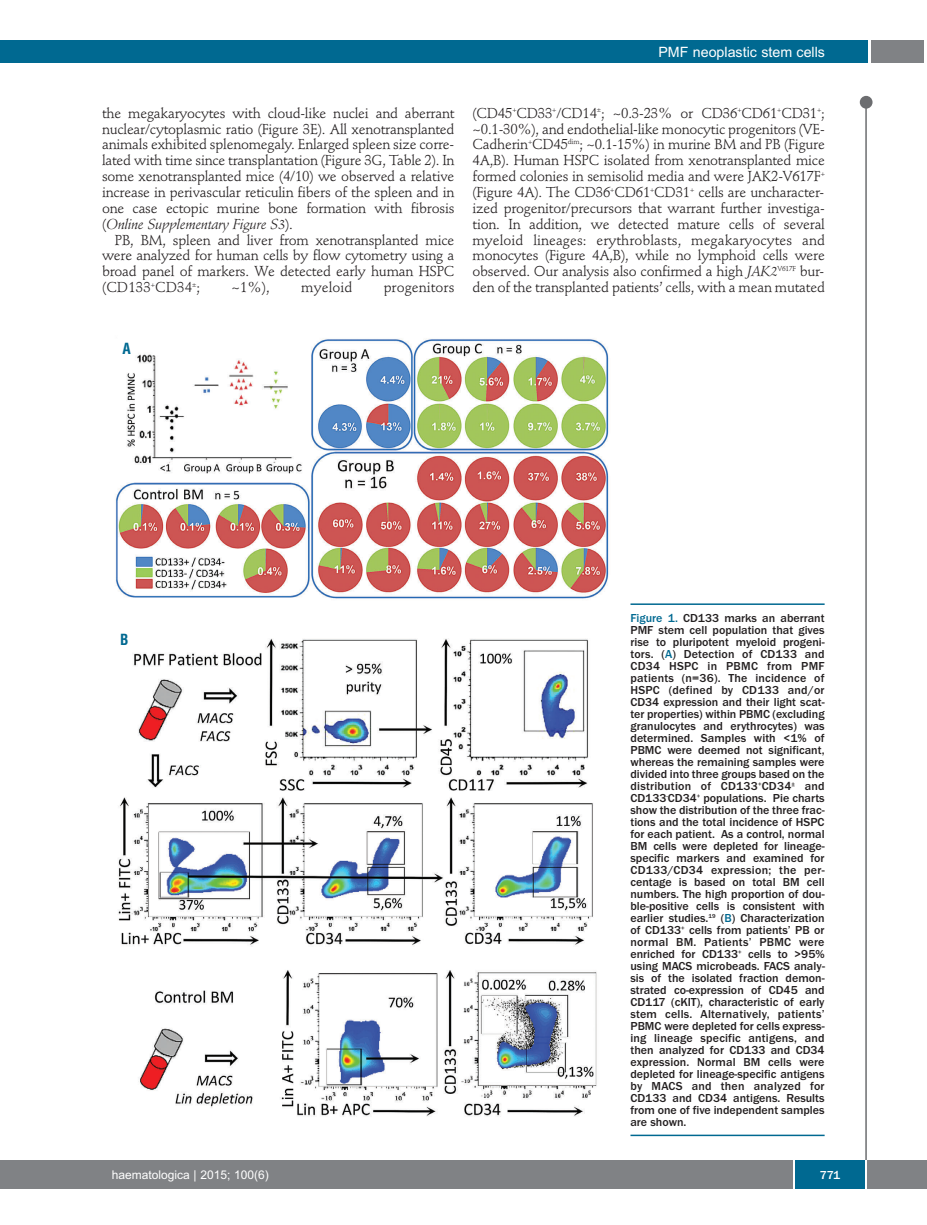
<style>
.page{position:relative;width:927px;height:1225px;background:#fff}
.page>*{position:absolute;margin:0;border:0;box-sizing:border-box;transform-origin:0 0}
.t1{font:700 condensed 15px "Helvetica";color:#006991}
.t2{font:14.25px/15.9px "Stempel Schneidler";letter-spacing:-.015em;color:#231f20;text-align:justify}
.t3{font:14.25px "Arial";color:#fff}
.t4{font:14.25px "Stempel Schneidler";letter-spacing:.005em;color:#231f20}
.t5{font:500 12px/12px "Franklin Gothic";color:#231f20;text-align:justify}
.t6{font:12px "Arial";color:#fff}
.t7{font:500 12px "Franklin Gothic";color:#fff}
.s1{font-style:italic}
.s2{color:#006991}
</style>
<div class="page">
<div style="left:860px;top:96px;width:12px;height:13px;background:#6c6d70;border-radius:50%"></div>
<hr style="left:865px;top:98px;width:2px;height:1062px;background:#6c6d70">
<div style="left:871px;top:40px;width:52px;height:22px;background:#808285"></div>
<div style="left:18px;top:40px;width:849px;height:22px;background:#006991"></div>
<div style="left:17px;top:1160px;width:910px;height:28px;background:#808285"></div>
<div style="left:795px;top:1160px;width:70px;height:28px;background:#006991"></div>
<hr style="left:793px;top:1160px;width:2px;height:28px;background:#fff">
<hr style="left:865px;top:1160px;width:2px;height:28px;background:#fff">
<div style="left:0;top:40px;width:19px;height:22px;background:#006991"></div>
<div style="left:0;top:1160px;width:18px;height:28px;background:#808285"></div>
<img style="left:115px;top:338px;width:494px;height:779px">
<hr style="left:630px;top:603px;width:195px;height:2px;background:#006991">
<hr style="left:630px;top:1134px;width:195px;height:2px;background:#006991">
<p class="t3" style="left:658px;top:44px;width:168px">PMF neoplastic stem cells</p>
<p class="t2" style="left:102px;top:106px;width:354px">the megakaryocytes with cloud-like nuclei and aberrant nuclear/cytoplasmic ratio (Figure 3E). All xenotransplanted animals exhibited splenomegaly. Enlarged spleen size corre&shy;lated with time since transplantation (Figure 3G, Table 2). In some xenotransplanted mice (4/10) we observed a relative increase in perivascular reticulin fibers of the spleen and in one case ectopic murine bone formation with fibrosis (<span class="s1">Online Supplementary Figure S3</span>).</p>
<p class="t2" style="left:102px;top:233px;width:354px;text-indent:13px">PB, BM, spleen and liver from xenotransplanted mice were analyzed for human cells by flow cytometry using a broad panel of markers. We detected early human HSPC (CD133<sup>+</sup>CD34<sup>±</sup>;</p>
<p class="t2" style="left:232px;top:280px;width:40px">~1%),</p>
<p class="t4" style="left:301px;top:281px;width:53px">myeloid</p>
<p class="t4" style="left:384px;top:281px;width:72px">progenitors</p>
<p class="t2" style="left:472px;top:106px;width:354px">(CD45<sup>+</sup>CD33<sup>+</sup>/CD14<sup>±</sup>; ~0.3-23% or CD36<sup>+</sup>CD61<sup>+</sup>CD31<sup>+</sup>; ~0.1-30%), and endothelial-like monocytic progenitors (VE-Cadherin<sup>+</sup>CD45<sup>dim</sup>; ~0.1-15%) in murine BM and PB (Figure 4A,B). Human HSPC isolated from xenotransplanted mice formed colonies in semisolid media and were JAK2-V617F<sup>+ </sup>(Figure 4A). The CD36<sup>+</sup>CD61<sup>+</sup>CD31<sup>+</sup> cells are uncharacter&shy;ized progenitor/precursors that warrant further investiga&shy;tion. In addition, we detected mature cells of several myeloid lineages: erythroblasts, megakaryocytes and monocytes (Figure 4A,B), while no lymphoid cells were observed. Our analysis also confirmed a high <span class="s1">JAK2</span><sup>V617F</sup> bur&shy;den of the transplanted patients’ cells, with a mean mutated</p>
<p class="t1" style="left:123px;top:340px;width:10px">A</p>
<p class="t1" style="left:120px;top:630px;width:10px">B</p>
<p class="t5" style="left:630px;top:612px;width:196px"><span class="s2">Figure 1.</span> CD133 marks an aberrant PMF stem cell population that gives rise to pluripotent myeloid progeni&shy;tors. (<span class="s2">A</span>) Detection of CD133 and CD34 HSPC in PBMC from PMF patients (n=36). The incidence of HSPC (defined by CD133 and/or CD34 expression and their light scat&shy;ter properties) within PBMC (excluding granulocytes and erythrocytes) was determined. Samples with &lt;1% of PBMC were deemed not significant, whereas the remaining samples were divided into three groups based on the distribution of CD133<sup>+</sup>CD34<sup>±</sup> and CD133<sup>-</sup>CD34<sup>+</sup> populations. Pie charts show the distribution of the three frac&shy;tions and the total incidence of HSPC for each patient. As a control, normal BM cells were depleted for lineage&shy;specific markers and examined for CD133/CD34 expression; the per&shy;centage is based on total BM cell numbers. The high proportion of dou&shy;ble-positive cells is consistent with earlier studies.<sup>19</sup> (<span class="s2">B</span>) Characterization of CD133<sup>+</sup> cells from patients’ PB or normal BM. Patients’ PBMC were enriched for CD133<sup>+</sup> cells to &gt;95% using MACS microbeads. FACS analy&shy;sis of the isolated fraction demon&shy;strated co-expression of CD45 and CD117 (cKIT), characteristic of early stem cells. Alternatively, patients’ PBMC were depleted for cells express&shy;ing lineage specific antigens, and then analyzed for CD133 and CD34 expression. Normal BM cells were depleted for lineage-specific antigens by MACS and then analyzed for CD133 and CD34 antigens. Results from one of five independent samples are shown.</p>
<p class="t6" style="left:112px;top:1167px;width:158px">haematologica | 2015; 100(6)</p>
<p class="t7" style="left:820px;top:1167px;width:22px">771</p>
</div>
